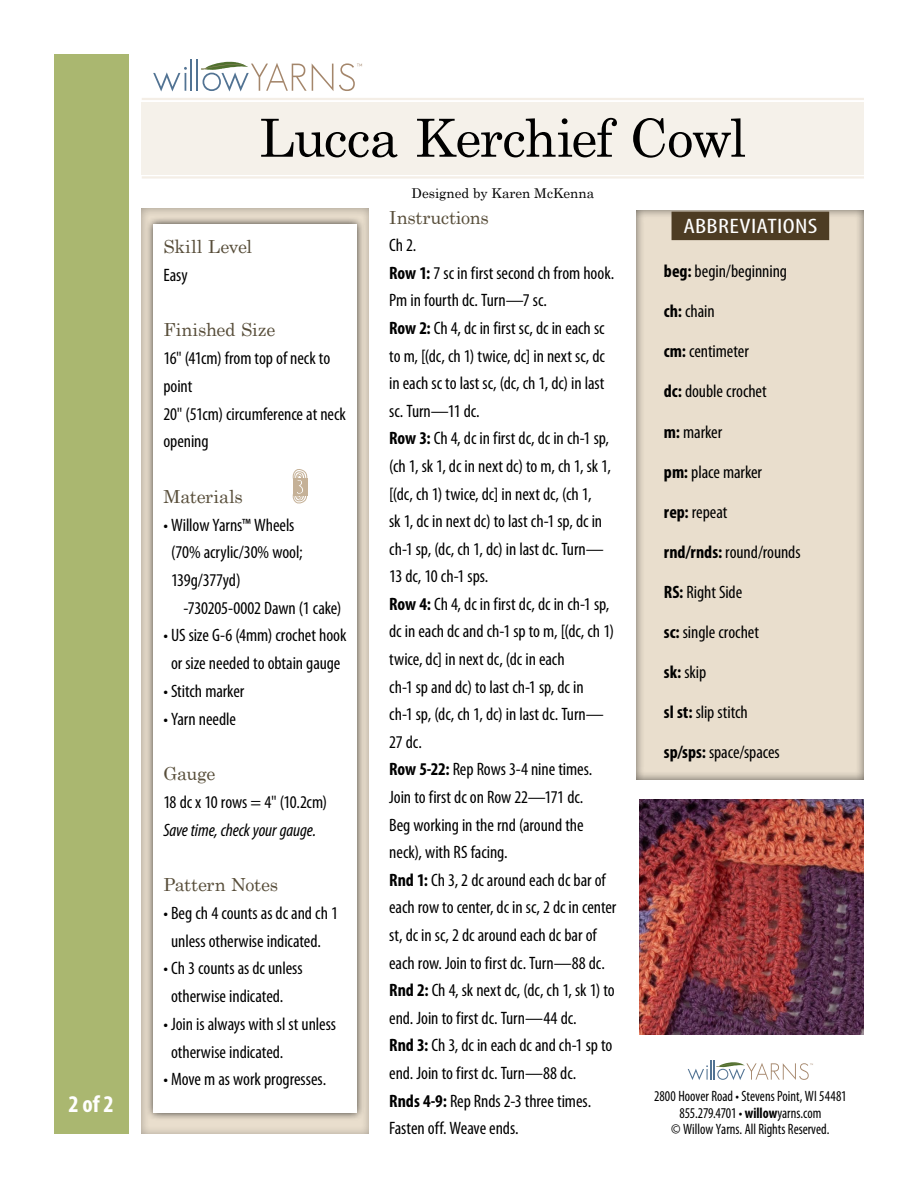
<style>
.page{position:relative;width:918px;height:1188px;background:#fff}
.page>*{position:absolute;margin:0;border:0;box-sizing:border-box;transform-origin:0 0}
.t1{font:52.5px "Century Schoolbook";letter-spacing:-.02em;color:#000}
.t2{font:700 condensed 24px "Myriad Pro";color:#fff}
.t3{font:condensed 21px "Myriad Pro";letter-spacing:.015em;color:#fff;scale:1.27 1}
.t4{font:condensed 18px/27.6px "Myriad Pro";letter-spacing:-.005em;color:#000}
.t5{font:18px "Century Schoolbook";letter-spacing:-.01em;color:#574d39}
.t6{font:italic condensed 18px "Myriad Pro";letter-spacing:-.005em;color:#000}
.t7{font:condensed 15px/16.5px "Myriad Pro";color:#000;text-align:center;scale:.93 1}
.t8{font:13.5px "Century Schoolbook";color:#000}
.s1{font-weight:700}
</style>
<div class="page">
<div style="left:142px;top:102px;width:722px;height:72px;background:#f5f1ea"></div>
<div style="left:54px;top:54px;width:74px;height:1080px;background:#aab770"></div>
<svg style="left:153px;top:67px;width:34px;height:25px"></svg>
<hr style="left:191px;top:59px;width:1px;height:32px;background:#527393">
<hr style="left:196px;top:59px;width:2px;height:32px;background:#527393">
<svg style="left:201px;top:62px;width:132px;height:30px"></svg>
<svg style="left:339px;top:63px;width:23px;height:28px"></svg>
<hr style="left:142px;top:98px;width:722px;height:2px;background:#e9decd">
<hr style="left:142px;top:176px;width:722px;height:3px;background:#e9decd">
<div style="left:136px;top:202px;width:235px;height:933px;background:#000;opacity:.31"></div>
<div style="left:146px;top:216px;width:219px;height:904px;background:#000;opacity:.75"></div>
<div style="left:154px;top:224px;width:203px;height:888px;background:#fff"></div>
<svg style="left:292px;top:469px;width:15px;height:35px"></svg>
<div style="left:634px;top:206px;width:231px;height:574px;background:#000;opacity:.6"></div>
<div style="left:672px;top:212px;width:157px;height:28px;background:#4d3c23"></div>
<svg style="left:688px;top:1061px;width:125px;height:19px"></svg>
<img style="left:639px;top:799px;width:224px;height:236px">
<h2 class="t2" style="left:68px;top:1089px;width:47px">2 of 2</h2>
<h1 class="t1" style="left:260px;top:94px;width:488px">Lucca Kerchief Cowl</h1>
<p class="t5" style="left:163px;top:232px;width:90px">Skill Level</p>
<p class="t4" style="left:163px;top:261px;width:26px">Easy</p>
<p class="t5" style="left:163px;top:315px;width:114px">Finished Size</p>
<p class="t4" style="left:163px;top:344px;width:184px">16" (41cm) from top of neck to point<br>20" (51cm) circumference at neck opening</p>
<p class="t5" style="left:163px;top:481px;width:81px">Materials</p>
<p class="t4" style="left:171px;top:510px;width:133px;text-indent:-8px">• Willow Yarns™ Wheels (70% acrylic/30% wool;<br>139g/377yd)</p>
<p class="t4" style="left:184px;top:594px;width:159px">-730205-0002 Dawn (1 cake)</p>
<p class="t4" style="left:163px;top:621px;width:185px;text-align:center">• US size G-6 (4mm) crochet hook or size needed to obtain gauge</p>
<p class="t4" style="left:163px;top:677px;width:82px">• Stitch marker</p>
<p class="t4" style="left:163px;top:705px;width:74px">• Yarn needle</p>
<p class="t5" style="left:163px;top:759px;width:54px">Gauge</p>
<p class="t4" style="left:163px;top:788px;width:165px">18 dc x 10 rows = 4" (10.2cm)</p>
<p class="t6" style="left:163px;top:819px;width:154px">Save time, check your gauge.</p>
<p class="t5" style="left:163px;top:870px;width:116px">Pattern Notes</p>
<p class="t4" style="left:163px;top:899px;width:176px;text-align:center">• Beg ch 4 counts as dc and ch 1 unless otherwise indicated.</p>
<p class="t4" style="left:171px;top:954px;width:133px;text-indent:-8px">• Ch 3 counts as dc unless otherwise indicated.</p>
<p class="t4" style="left:171px;top:1010px;width:166px;text-indent:-8px">• Join is always with sl st unless otherwise indicated.</p>
<p class="t4" style="left:163px;top:1065px;width:164px">• Move m as work progresses.</p>
<p class="t8" style="left:412px;top:181px;width:184px">Designed by Karen McKenna</p>
<p class="t5" style="left:389px;top:202px;width:101px">Instructions</p>
<p class="t4" style="left:389px;top:231px;width:229px">Ch 2.<br><span class="s1">Row 1:</span> 7 sc in first second ch from hook.<br>Pm in fourth dc. Turn—7 sc.<br><span class="s1">Row 2:</span> Ch 4, dc in first sc, dc in each sc to m, [(dc, ch 1) twice, dc] in next sc, dc in each sc to last sc, (dc, ch 1, dc) in last sc. Turn—11 dc.<br><span class="s1">Row 3:</span> Ch 4, dc in first dc, dc in ch-1 sp, (ch 1, sk 1, dc in next dc) to m, ch 1, sk 1, [(dc, ch 1) twice, dc] in next dc, (ch 1,<br>sk 1, dc in next dc) to last ch-1 sp, dc in ch-1 sp, (dc, ch 1, dc) in last dc. Turn—<br>13 dc, 10 ch-1 sps.<br><span class="s1">Row 4:</span> Ch 4, dc in first dc, dc in ch-1 sp, dc in each dc and ch-1 sp to m, [(dc, ch 1) twice, dc] in next dc, (dc in each<br>ch-1 sp and dc) to last ch-1 sp, dc in<br>ch-1 sp, (dc, ch 1, dc) in last dc. Turn—<br>27 dc.<br><span class="s1">Row 5-22:</span> Rep Rows 3-4 nine times.<br>Join to first dc on Row 22—171 dc.<br>Beg working in the rnd (around the neck), with RS facing.<br><span class="s1">Rnd 1:</span> Ch 3, 2 dc around each dc bar of each row to center, dc in sc, 2 dc in center st, dc in sc, 2 dc around each dc bar of each row. Join to first dc. Turn—88 dc.<br><span class="s1">Rnd 2:</span> Ch 4, sk next dc, (dc, ch 1, sk 1) to end. Join to first dc. Turn—44 dc.<br><span class="s1">Rnd 3:</span> Ch 3, dc in each dc and ch-1 sp to end. Join to first dc. Turn—88 dc.<br><span class="s1">Rnds 4-9:</span> Rep Rnds 2-3 three times.<br>Fasten off. Weave ends.</p>
<p class="t3" style="left:683px;top:214px;width:107px">ABBREVIATIONS</p>
<p class="t4" style="left:664px;top:257px;width:125px"><span class="s1">beg:</span> begin/beginning</p>
<p class="t4" style="left:664px;top:297px;width:52px"><span class="s1">ch:</span> chain</p>
<p class="t4" style="left:664px;top:337px;width:86px"><span class="s1">cm:</span> centimeter</p>
<p class="t4" style="left:664px;top:377px;width:104px"><span class="s1">dc:</span> double crochet</p>
<p class="t4" style="left:664px;top:418px;width:60px"><span class="s1">m:</span> marker</p>
<p class="t4" style="left:664px;top:458px;width:100px"><span class="s1">pm:</span> place marker</p>
<p class="t4" style="left:664px;top:498px;width:65px"><span class="s1">rep:</span> repeat</p>
<p class="t4" style="left:664px;top:538px;width:138px"><span class="s1">rnd/rnds:</span> round/rounds</p>
<p class="t4" style="left:664px;top:578px;width:80px"><span class="s1">RS:</span> Right Side</p>
<p class="t4" style="left:664px;top:618px;width:97px"><span class="s1">sc:</span> single crochet</p>
<p class="t4" style="left:664px;top:658px;width:44px"><span class="s1">sk:</span> skip</p>
<p class="t4" style="left:664px;top:698px;width:85px"><span class="s1">sl st:</span> slip stitch</p>
<p class="t4" style="left:664px;top:738px;width:117px"><span class="s1">sp/sps:</span> space/spaces</p>
<p class="t7" style="left:654px;top:1088px;width:208px">2800 Hoover Road • Stevens Point, WI 54481<br>855.279.4701 • <span class="s1">willow</span>yarns.com<br>© Willow Yarns. All Rights Reserved.</p>
</div>
